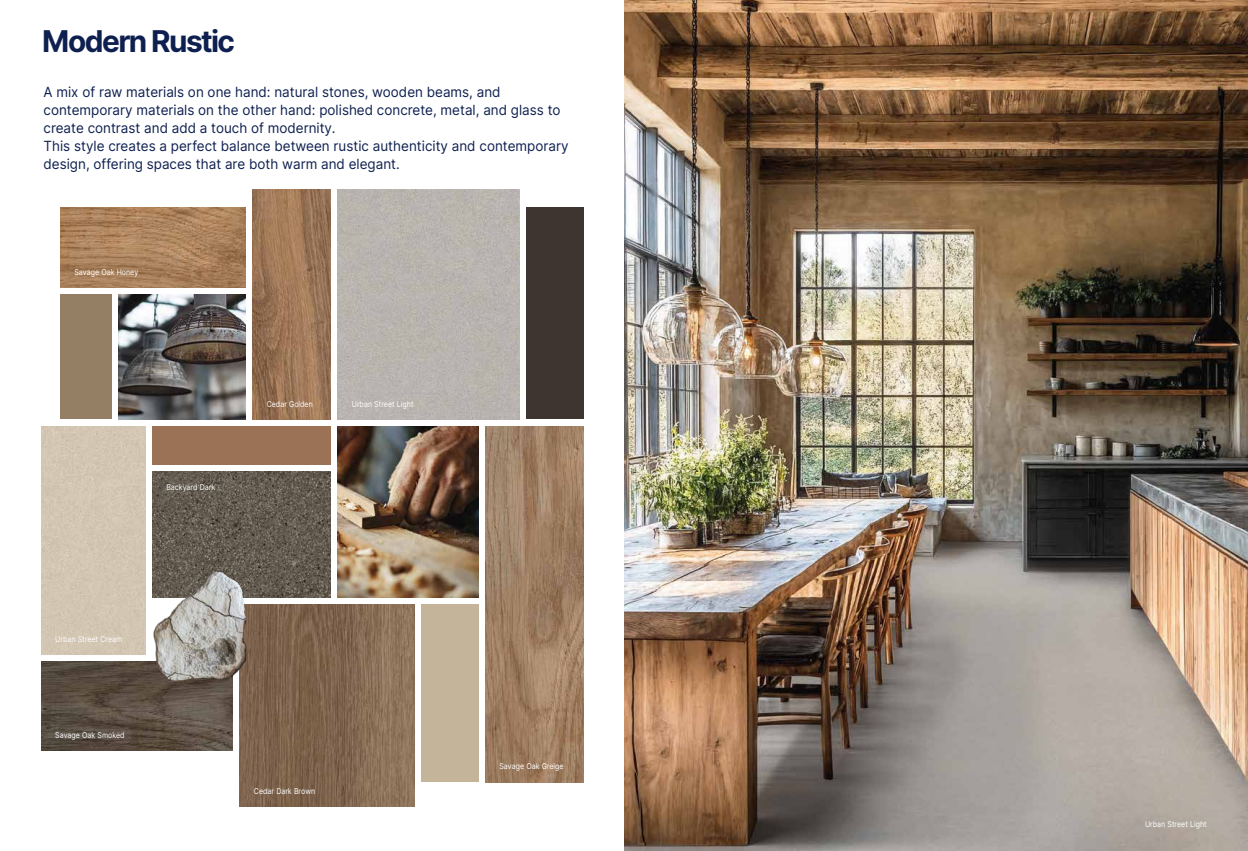
<style>
.page{position:relative;width:1248px;height:851px;background:#fff}
.page>*{position:absolute;margin:0;border:0;box-sizing:border-box;transform-origin:0 0}
.t1{font:700 30px "Inter";letter-spacing:-.055em;color:#0e2050}
.t2{font:14px/18px "Inter";color:#0e2050;scale:.96 1}
.t3{font:8px "Inter";color:#fff;scale:.88 1}
</style>
<div class="page">
<img style="left:624px;top:0;width:623px;height:850px">
<img style="left:60px;top:207px;width:185px;height:80px">
<div style="left:60px;top:294px;width:52px;height:125px;background:#947f64"></div>
<img style="left:41px;top:661px;width:192px;height:89px">
<img style="left:240px;top:604px;width:174px;height:202px">
<div style="left:421px;top:604px;width:57px;height:178px;background:#c4b59a"></div>
<img style="left:485px;top:426px;width:99px;height:356px">
<div style="left:41px;top:426px;width:104px;height:228px;background:#d3c6b3"></div>
<img style="left:119px;top:294px;width:126px;height:125px">
<img style="left:252px;top:189px;width:78px;height:230px">
<img style="left:337px;top:189px;width:182px;height:230px">
<div style="left:526px;top:207px;width:58px;height:212px;background:#3f3530"></div>
<img style="left:338px;top:426px;width:140px;height:171px">
<div style="left:152px;top:426px;width:178px;height:38px;background:#9c7257"></div>
<img style="left:152px;top:471px;width:178px;height:126px">
<img style="left:139px;top:570px;width:118px;height:122px">
<h1 class="t1" style="left:42px;top:19px;width:194px">Modern Rustic</h1>
<p class="t2" style="left:44px;top:82px;width:548px">A mix of raw materials on one hand: natural stones, wooden beams, and contemporary materials on the other hand: polished concrete, metal, and glass to create contrast and add a touch of modernity.<br>This style creates a perfect balance between rustic authenticity and contemporary design, offering spaces that are both warm and elegant.</p>
<p class="t3" style="left:74px;top:266px;width:74px">Savage Oak Honey</p>
<p class="t3" style="left:166px;top:481px;width:57px">Backyard Dark</p>
<p class="t3" style="left:267px;top:398px;width:54px">Cedar Golden</p>
<p class="t3" style="left:352px;top:398px;width:72px">Urban Street Light</p>
<p class="t3" style="left:55px;top:632px;width:78px">Urban Street Cream</p>
<p class="t3" style="left:55px;top:729px;width:80px">Savage Oak Smoked</p>
<p class="t3" style="left:254px;top:785px;width:71px">Cedar Dark Brown</p>
<p class="t3" style="left:499px;top:760px;width:75px">Savage Oak Greige</p>
<p class="t3" style="left:1144px;top:818px;width:72px">Urban Street Light</p>
</div>
